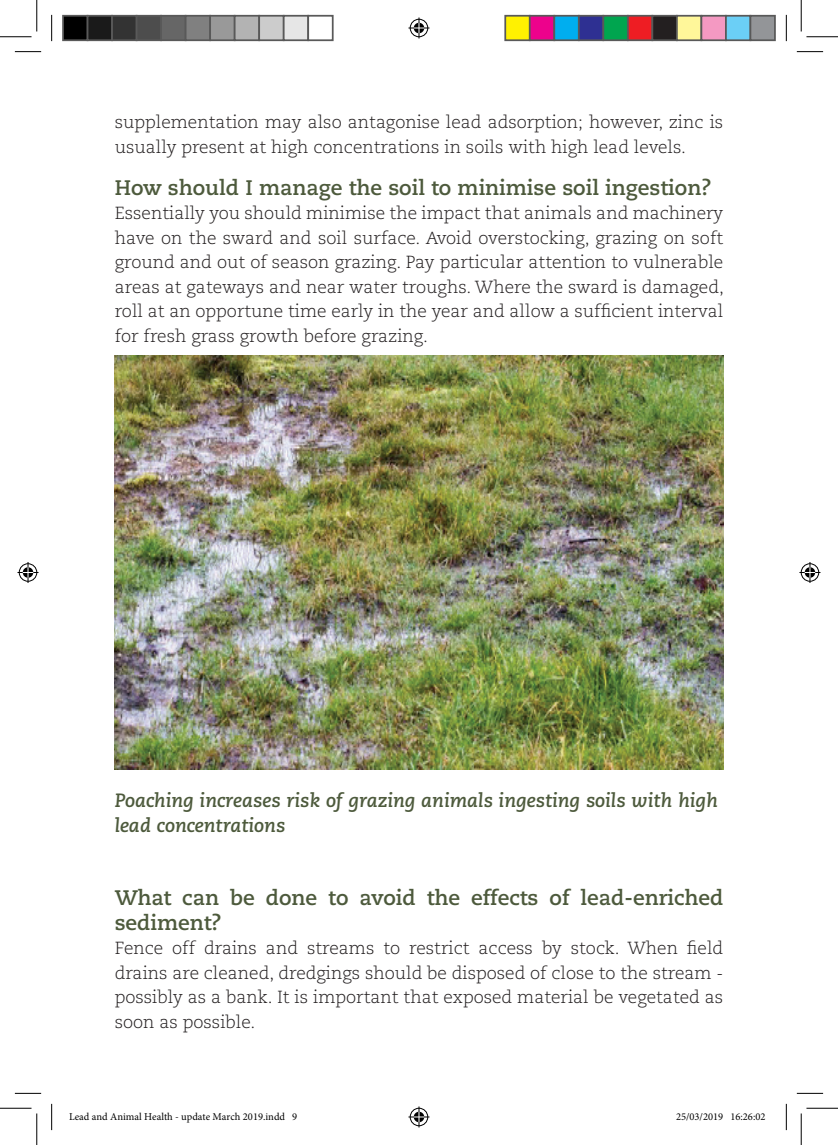
<style>
.page{position:relative;width:838px;height:1145px;background:#fff}
.page>*{position:absolute;margin:0;border:0;box-sizing:border-box;transform-origin:0 0}
.t1{font:700 21px/24.5px "Caecilia LT Std";color:#4d5a3c}
.t2{font:italic 700 19.25px/24.5px "Caecilia LT Std";color:#4d5a3c}
.t3{font:300 17.5px/24.5px "Caecilia LT Std";color:#231f20;text-align:justify}
.t4{font:10.5px "Minion Pro";color:#000}
</style>
<div class="page">
<img style="left:115px;top:356px;width:608px;height:413px">
<svg style="left:15px;top:51px;width:26px;height:1px"></svg>
<svg style="left:796px;top:51px;width:27px;height:1px"></svg>
<svg style="left:15px;top:1093px;width:26px;height:1px"></svg>
<svg style="left:796px;top:1093px;width:27px;height:1px"></svg>
<svg style="left:51px;top:15px;width:1px;height:26px"></svg>
<svg style="left:51px;top:1104px;width:1px;height:26px"></svg>
<svg style="left:786px;top:15px;width:1px;height:26px"></svg>
<svg style="left:786px;top:1104px;width:1px;height:26px"></svg>
<hr style="left:0;top:36px;width:32px;height:1px;background:#000">
<hr style="left:806px;top:36px;width:31px;height:1px;background:#000">
<hr style="left:0;top:1108px;width:32px;height:1px;background:#000">
<hr style="left:806px;top:1108px;width:31px;height:1px;background:#000">
<hr style="left:36px;top:0;width:1px;height:31px;background:#000">
<hr style="left:36px;top:1113px;width:1px;height:32px;background:#000">
<hr style="left:800px;top:0;width:1px;height:31px;background:#000">
<hr style="left:800px;top:1113px;width:1px;height:32px;background:#000">
<svg style="left:408px;top:18px;width:21px;height:21px"></svg>
<svg style="left:408px;top:1106px;width:21px;height:21px"></svg>
<svg style="left:18px;top:562px;width:21px;height:21px"></svg>
<svg style="left:799px;top:562px;width:21px;height:21px"></svg>
<div style="left:63px;top:16px;width:25px;height:24px;background:#000"></div>
<div style="left:62px;top:15px;width:26px;height:26px;border:2px solid #595959"></div>
<div style="left:88px;top:16px;width:24px;height:24px;background:#1a1a1a"></div>
<div style="left:87px;top:15px;width:26px;height:26px;border:2px solid #595959"></div>
<div style="left:112px;top:16px;width:25px;height:24px;background:#333"></div>
<div style="left:111px;top:15px;width:26px;height:26px;border:2px solid #595959"></div>
<div style="left:137px;top:16px;width:24px;height:24px;background:#4d4d4d"></div>
<div style="left:136px;top:15px;width:26px;height:26px;border:2px solid #595959"></div>
<div style="left:161px;top:16px;width:25px;height:24px;background:#666"></div>
<div style="left:160px;top:15px;width:26px;height:26px;border:2px solid #595959"></div>
<div style="left:186px;top:16px;width:24px;height:24px;background:#808080"></div>
<div style="left:185px;top:15px;width:26px;height:26px;border:2px solid #595959"></div>
<div style="left:210px;top:16px;width:25px;height:24px;background:#999"></div>
<div style="left:209px;top:15px;width:26px;height:26px;border:2px solid #595959"></div>
<div style="left:235px;top:16px;width:24px;height:24px;background:#b3b3b3"></div>
<div style="left:234px;top:15px;width:26px;height:26px;border:2px solid #595959"></div>
<div style="left:259px;top:16px;width:25px;height:24px;background:#ccc"></div>
<div style="left:258px;top:15px;width:26px;height:26px;border:2px solid #595959"></div>
<div style="left:284px;top:16px;width:24px;height:24px;background:#e6e6e6"></div>
<div style="left:283px;top:15px;width:26px;height:26px;border:2px solid #595959"></div>
<div style="left:307px;top:15px;width:26px;height:26px;border:2px solid #595959"></div>
<div style="left:505px;top:16px;width:24px;height:24px;background:#fff101"></div>
<div style="left:504px;top:15px;width:26px;height:26px;border:2px solid #595959"></div>
<div style="left:529px;top:16px;width:25px;height:24px;background:#ed028c"></div>
<div style="left:529px;top:15px;width:26px;height:26px;border:2px solid #595959"></div>
<div style="left:554px;top:16px;width:24px;height:24px;background:#00aeef"></div>
<div style="left:553px;top:15px;width:26px;height:26px;border:2px solid #595959"></div>
<div style="left:578px;top:16px;width:25px;height:24px;background:#2e3092"></div>
<div style="left:578px;top:15px;width:26px;height:26px;border:2px solid #595959"></div>
<div style="left:603px;top:16px;width:24px;height:24px;background:#00a54f"></div>
<div style="left:602px;top:15px;width:26px;height:26px;border:2px solid #595959"></div>
<div style="left:627px;top:16px;width:25px;height:24px;background:#ee1d23"></div>
<div style="left:627px;top:15px;width:26px;height:26px;border:2px solid #595959"></div>
<div style="left:652px;top:16px;width:24px;height:24px;background:#231f20"></div>
<div style="left:651px;top:15px;width:26px;height:26px;border:2px solid #595959"></div>
<div style="left:676px;top:16px;width:25px;height:24px;background:#fff79a"></div>
<div style="left:676px;top:15px;width:26px;height:26px;border:2px solid #595959"></div>
<div style="left:701px;top:16px;width:24px;height:24px;background:#f499c2"></div>
<div style="left:700px;top:15px;width:26px;height:26px;border:2px solid #595959"></div>
<div style="left:725px;top:16px;width:25px;height:24px;background:#6bcff6"></div>
<div style="left:725px;top:15px;width:26px;height:26px;border:2px solid #595959"></div>
<div style="left:750px;top:16px;width:24px;height:24px;background:#939598"></div>
<div style="left:749px;top:15px;width:26px;height:26px;border:2px solid #595959"></div>
<p class="t3" style="left:115px;top:110px;width:610px">supplementation may also antagonise lead adsorption; however, zinc is usually present at high concentrations in soils with high lead levels.</p>
<p class="t1" style="left:115px;top:175px;width:598px">How should I manage the soil to minimise soil ingestion?</p>
<p class="t3" style="left:115px;top:201px;width:610px">Essentially you should minimise the impact that animals and machinery have on the sward and soil surface. Avoid overstocking, grazing on soft ground and out of season grazing. Pay particular attention to vulnerable areas at gateways and near water troughs. Where the sward is damaged, roll at an opportune time early in the year and allow a sufficient interval for fresh grass growth before grazing.</p>
<p class="t2" style="left:115px;top:788px;width:604px">Poaching increases risk of grazing animals ingesting soils with high lead concentrations</p>
<p class="t1" style="left:115px;top:886px;width:610px">What can be done to avoid the effects of lead-enriched sediment?</p>
<p class="t3" style="left:115px;top:936px;width:610px">Fence off drains and streams to restrict access by stock. When field drains are cleaned, dredgings should be disposed of close to the stream - possibly as a bank. It is important that exposed material be vegetated as soon as possible.</p>
<p class="t4" style="left:69px;top:1109px;width:230px">Lead and Animal Health - update March 2019.indd 9</p>
<p class="t4" style="left:676px;top:1109px;width:91px">25/03/2019 16:26:02</p>
</div>
